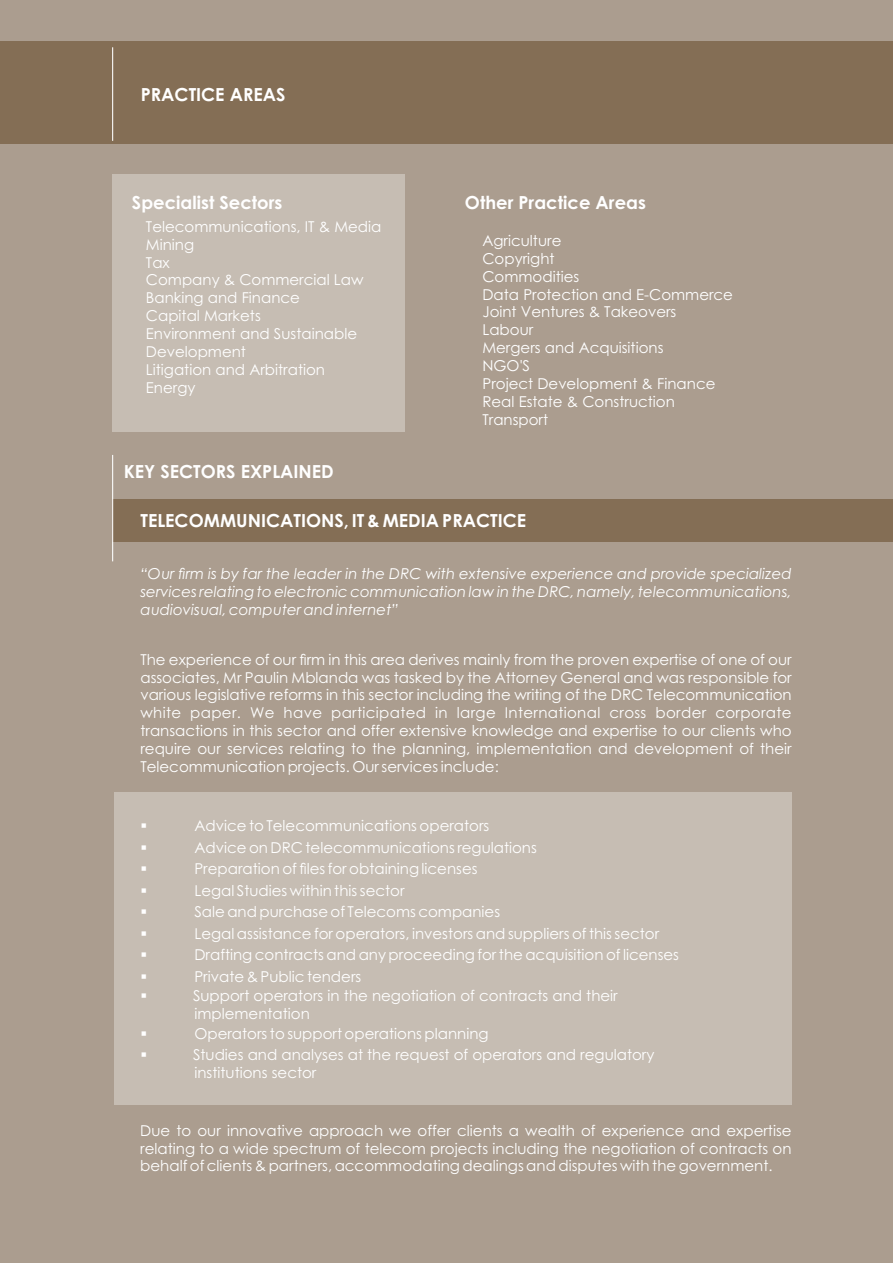
<style>
.page{position:relative;width:893px;height:1263px;background:#ab9d8f}
.page>*{position:absolute;margin:0;border:0;box-sizing:border-box;transform-origin:0 0}
.t1{font:700 18px "Century Gothic";color:#fff}
.t2{font:15px/17.9px "Century Gothic";color:#fff}
.t3{font:italic 15px/17.9px "Century Gothic";color:#fff;text-align:justify}
.t4{font:15px "Wingdings";color:#fff}
</style>
<div class="page">
<div style="left:113px;top:499px;width:780px;height:42px;background:#846e55"></div>
<div style="left:0;top:42px;width:893px;height:102px;background:#846e55"></div>
<div style="left:114px;top:792px;width:678px;height:312px;background:#c6bdb3"></div>
<div style="left:112px;top:174px;width:293px;height:257px;background:#c6bdb3"></div>
<hr style="left:112px;top:47px;width:1px;height:94px;background:#fff">
<hr style="left:112px;top:455px;width:1px;height:106px;background:#fff">
<p class="t1" style="left:141px;top:87px;width:146px">PRACTICE AREAS</p>
<p class="t1" style="left:132px;top:196px;width:152px">Specialist Sectors</p>
<p class="t2" style="left:146px;top:219px;width:237px">Telecommunications, IT &amp; Media<br>Mining<br>Tax<br>Company &amp; Commercial Law<br>Banking and Finance<br>Capital Markets<br>Environment and Sustainable<br>Development<br>Litigation and Arbitration<br>Energy</p>
<p class="t1" style="left:124px;top:464px;width:212px">KEY SECTORS EXPLAINED</p>
<p class="t1" style="left:465px;top:195px;width:183px">Other Practice Areas</p>
<p class="t2" style="left:482px;top:233px;width:252px">Agriculture<br>Copyright<br>Commodities<br>Data Protection and E-Commerce<br>Joint Ventures &amp; Takeovers<br>Labour<br>Mergers and Acquisitions<br>NGO'S<br>Project Development &amp; Finance<br>Real Estate &amp; Construction<br>Transport</p>
<p class="t1" style="left:140px;top:513px;width:387px">TELECOMMUNICATIONS, IT &amp; MEDIA PRACTICE</p>
<p class="t3" style="left:140px;top:566px;width:653px">“Our firm is by far the leader in the DRC with extensive experience and provide specialized services relating to electronic communication law in the DRC, namely, telecommunications, audiovisual, computer and internet”</p>
<p class="t2" style="left:140px;top:652px;width:653px;text-align:justify">The experience of our firm in this area derives mainly from the proven expertise of one of our associates, Mr Paulin Mblanda was tasked by the Attorney General and was responsible for various legislative reforms in this sector including the writing of the DRC Telecommunication white paper. We have participated in large International cross border corporate transactions in this sector and offer extensive knowledge and expertise to our clients who require our services relating to the planning, implementation and development of their Telecommunication projects. Our services include:</p>
<p class="t4" style="left:140px;top:820px;width:8px">▪</p>
<p class="t2" style="left:194px;top:818px;width:296px">Advice to Telecommunications operators</p>
<p class="t4" style="left:140px;top:841px;width:8px">▪</p>
<p class="t2" style="left:194px;top:840px;width:344px">Advice on DRC telecommunications regulations</p>
<p class="t4" style="left:140px;top:863px;width:8px">▪</p>
<p class="t2" style="left:194px;top:861px;width:285px">Preparation of files for obtaining licenses</p>
<p class="t4" style="left:140px;top:884px;width:8px">▪</p>
<p class="t2" style="left:194px;top:883px;width:212px">Legal Studies within this sector</p>
<p class="t4" style="left:140px;top:906px;width:8px">▪</p>
<p class="t2" style="left:194px;top:904px;width:307px">Sale and purchase of Telecoms companies</p>
<p class="t4" style="left:140px;top:927px;width:8px">▪</p>
<p class="t2" style="left:194px;top:926px;width:466px">Legal assistance for operators, investors and suppliers of this sector</p>
<p class="t4" style="left:140px;top:948px;width:8px">▪</p>
<p class="t2" style="left:194px;top:947px;width:486px">Drafting contracts and any proceeding for the acquisition of licenses</p>
<p class="t4" style="left:140px;top:970px;width:8px">▪</p>
<p class="t2" style="left:194px;top:969px;width:168px">Private &amp; Public tenders</p>
<p class="t4" style="left:140px;top:989px;width:8px">▪</p>
<p class="t2" style="left:193px;top:988px;width:426px">Support operators in the negotiation of contracts and their implementation</p>
<p class="t4" style="left:140px;top:1027px;width:8px">▪</p>
<p class="t2" style="left:194px;top:1026px;width:296px">Operators to support operations planning</p>
<p class="t4" style="left:140px;top:1048px;width:8px">▪</p>
<p class="t2" style="left:193px;top:1047px;width:463px">Studies and analyses at the request of operators and regulatory institutions sector</p>
<p class="t2" style="left:140px;top:1123px;width:653px;text-align:justify">Due to our innovative approach we offer clients a wealth of experience and expertise relating to a wide spectrum of telecom projects including the negotiation of contracts on behalf of clients &amp; partners, accommodating dealings and disputes with the government.</p>
</div>
